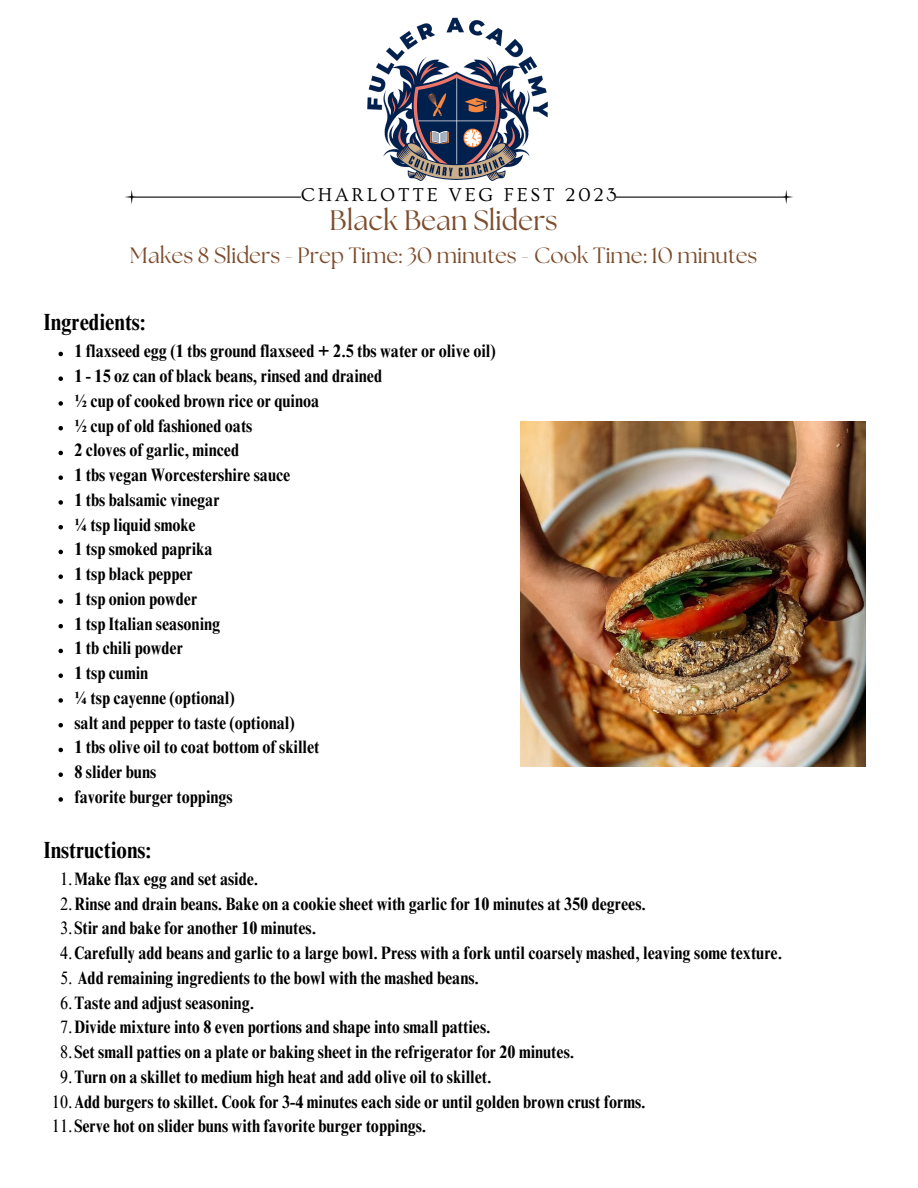
<style>
.page{position:relative;width:918px;height:1188px;background:#fff}
.page>*{position:absolute;margin:0;border:0;box-sizing:border-box;transform-origin:0 0}
.t1{font:28.05px "The Seasons";color:#7d4d2d}
.t2{font:700 condensed 23.4px "Times NRMT Pro";color:#000}
.t3{font:22.05px "The Seasons";color:#7d4d2d}
.t4{font:19.5px "Ovo";letter-spacing:.145em;color:#000}
.t5{font:700 condensed 18px "Times NRMT Pro";color:#000}
.s1{font-weight:400}
</style>
<div class="page">
<img style="left:367px;top:17px;width:250px;height:181px">
<svg style="left:617px;top:190px;width:176px;height:14px"></svg>
<svg style="left:125px;top:190px;width:176px;height:14px"></svg>
<svg style="left:58px;top:352px;width:5px;height:4px"></svg>
<svg style="left:58px;top:376px;width:5px;height:5px"></svg>
<svg style="left:58px;top:401px;width:5px;height:5px"></svg>
<svg style="left:58px;top:426px;width:5px;height:4px"></svg>
<svg style="left:58px;top:451px;width:5px;height:4px"></svg>
<svg style="left:58px;top:475px;width:5px;height:5px"></svg>
<svg style="left:58px;top:500px;width:5px;height:5px"></svg>
<svg style="left:58px;top:525px;width:5px;height:4px"></svg>
<svg style="left:58px;top:550px;width:5px;height:4px"></svg>
<svg style="left:58px;top:574px;width:5px;height:5px"></svg>
<svg style="left:58px;top:599px;width:5px;height:5px"></svg>
<svg style="left:58px;top:624px;width:5px;height:4px"></svg>
<svg style="left:58px;top:649px;width:5px;height:4px"></svg>
<svg style="left:58px;top:673px;width:5px;height:5px"></svg>
<svg style="left:58px;top:698px;width:5px;height:5px"></svg>
<svg style="left:58px;top:723px;width:5px;height:4px"></svg>
<svg style="left:58px;top:748px;width:5px;height:4px"></svg>
<svg style="left:58px;top:772px;width:5px;height:5px"></svg>
<svg style="left:58px;top:797px;width:5px;height:5px"></svg>
<img style="left:520px;top:421px;width:345px;height:345px">
<p class="t4" style="left:301px;top:184px;width:318px">CHARLOTTE VEG FEST 2023</p>
<p class="t1" style="left:330px;top:208px;width:229px">Black Bean Sliders</p>
<p class="t3" style="left:130px;top:245px;width:629px">Makes 8 Sliders - Prep Time: 30 minutes - Cook Time: 10 minutes</p>
<p class="t2" style="left:44px;top:314px;width:103px">Ingredients:</p>
<p class="t5" style="left:74px;top:344px;width:423px">1 flaxseed egg (1 tbs ground flaxseed + 2.5 tbs water or olive oil)</p>
<p class="t5" style="left:74px;top:369px;width:309px">1 - 15 oz can of black beans, rinsed and drained</p>
<p class="t5" style="left:74px;top:394px;width:246px">½ cup of cooked brown rice or quinoa</p>
<p class="t5" style="left:74px;top:419px;width:180px">½ cup of old fashioned oats</p>
<p class="t5" style="left:74px;top:443px;width:166px">2 cloves of garlic, minced</p>
<p class="t5" style="left:74px;top:468px;width:217px">1 tbs vegan Worcestershire sauce</p>
<p class="t5" style="left:74px;top:493px;width:147px">1 tbs balsamic vinegar</p>
<p class="t5" style="left:74px;top:518px;width:123px">¼ tsp liquid smoke</p>
<p class="t5" style="left:74px;top:542px;width:139px">1 tsp smoked paprika</p>
<p class="t5" style="left:74px;top:567px;width:120px">1 tsp black pepper</p>
<p class="t5" style="left:74px;top:592px;width:124px">1 tsp onion powder</p>
<p class="t5" style="left:74px;top:617px;width:147px">1 tsp Italian seasoning</p>
<p class="t5" style="left:74px;top:641px;width:110px">1 tb chili powder</p>
<p class="t5" style="left:74px;top:666px;width:75px">1 tsp cumin</p>
<p class="t5" style="left:74px;top:691px;width:162px">¼ tsp cayenne (optional)</p>
<p class="t5" style="left:74px;top:716px;width:222px">salt and pepper to taste (optional)</p>
<p class="t5" style="left:74px;top:740px;width:246px">1 tbs olive oil to coat bottom of skillet</p>
<p class="t5" style="left:74px;top:765px;width:83px">8 slider buns</p>
<p class="t5" style="left:74px;top:790px;width:160px">favorite burger toppings</p>
<p class="t2" style="left:44px;top:841px;width:109px">Instructions:</p>
<p class="t5" style="left:60px;top:872px;width:200px"><span class="s1">1.</span>Make flax egg and set aside.</p>
<p class="t5" style="left:60px;top:897px;width:588px"><span class="s1">2.</span>Rinse and drain beans. Bake on a cookie sheet with garlic for 10 minutes at 350 degrees.</p>
<p class="t5" style="left:60px;top:922px;width:258px"><span class="s1">3.</span>Stir and bake for another 10 minutes.</p>
<p class="t5" style="left:60px;top:946px;width:724px"><span class="s1">4.</span>Carefully add beans and garlic to a large bowl. Press with a fork until coarsely mashed, leaving some texture.</p>
<p class="t5" style="left:60px;top:971px;width:421px"><span class="s1">5.</span> Add remaining ingredients to the bowl with the mashed beans.</p>
<p class="t5" style="left:60px;top:996px;width:196px"><span class="s1">6.</span>Taste and adjust seasoning.</p>
<p class="t5" style="left:60px;top:1021px;width:432px"><span class="s1">7.</span>Divide mixture into 8 even portions and shape into small patties.</p>
<p class="t5" style="left:60px;top:1045px;width:516px"><span class="s1">8.</span>Set small patties on a plate or baking sheet in the refrigerator for 20 minutes.</p>
<p class="t5" style="left:60px;top:1070px;width:433px"><span class="s1">9.</span>Turn on a skillet to medium high heat and add olive oil to skillet.</p>
<p class="t5" style="left:52px;top:1095px;width:595px"><span class="s1">10.</span>Add burgers to skillet. Cook for 3-4 minutes each side or until golden brown crust forms.</p>
<p class="t5" style="left:52px;top:1120px;width:376px"><span class="s1">11.</span>Serve hot on slider buns with favorite burger toppings.</p>
</div>
